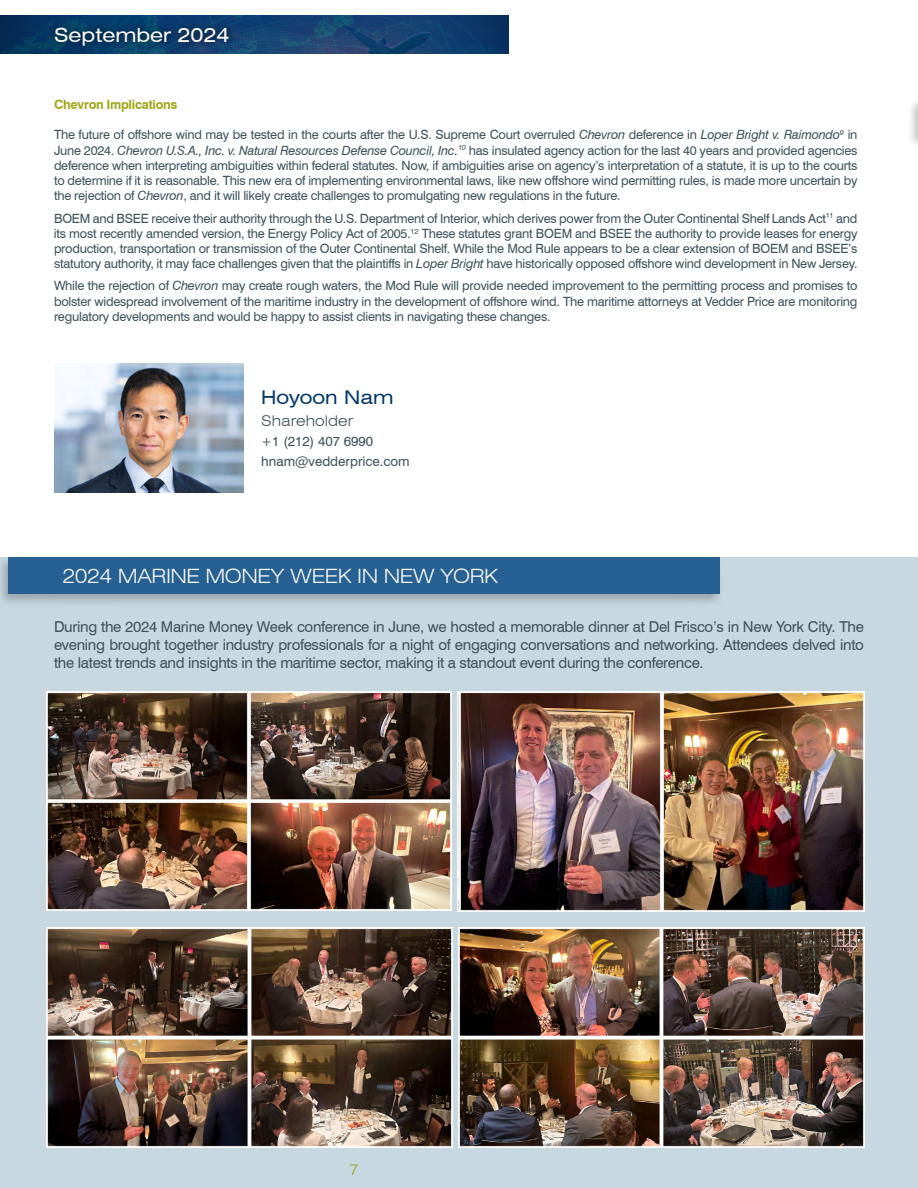
<style>
.page{position:relative;width:918px;height:1188px;background:#fff}
.page>*{position:absolute;margin:0;border:0;box-sizing:border-box;transform-origin:0 0}
.t1{font:300 expanded 19.8px "Swiss 721 BT";letter-spacing:-.025em;color:#fff}
.t2{font:expanded 19.5px "Swiss 721 BT";color:#fff}
.t3{font:expanded 18.9px "Swiss 721 BT";color:#003768}
.t4{font:15px/18px "Swiss 721 BT";letter-spacing:-.02em;color:#3e525c;text-align:justify}
.t5{font:300 expanded 15px "Swiss 721 BT";color:#9fa617}
.t6{font:300 expanded 14.85px "Swiss 721 BT";color:#3d515b}
.t7{font:13.35px/20.1px "Swiss 721 BT";color:#3d515b}
.t8{font:12.75px/15.3px "Swiss 721 BT";letter-spacing:-.02em;color:#3e525c;text-align:justify}
.t9{font:700 12.75px "Swiss 721 BT";letter-spacing:-.02em;color:#9fa617}
.s1{font-style:italic}
</style>
<div class="page">
<div style="left:0;top:558px;width:918px;height:630px;background:#c8d8e1"></div>
<div style="left:0;top:555px;width:724px;height:53px;background:#000;opacity:.24"></div>
<div style="left:9px;top:558px;width:711px;height:36px;background:#276092"></div>
<img style="left:54px;top:363px;width:190px;height:130px">
<hr style="left:917px;top:99px;width:1px;height:1089px;background:#c8d8e1">
<div style="left:906px;top:96px;width:12px;height:53px;background:#000;opacity:.24"></div>
<hr style="left:917px;top:99px;width:1px;height:36px;background:#276092">
<svg style="left:0;top:15px;width:509px;height:39px;background:#113e6c"></svg>
<div style="left:48px;top:20px;width:188px;height:32px;background:#000;opacity:.75"></div>
<img style="left:459px;top:927px;width:406px;height:221px">
<img style="left:46px;top:927px;width:406px;height:220px">
<img style="left:46px;top:691px;width:405px;height:220px">
<img style="left:459px;top:691px;width:406px;height:220px">
<h2 class="t2" style="left:54px;top:23px;width:177px">September 2024</h2>
<p class="t9" style="left:54px;top:96px;width:125px">Chevron Implications</p>
<p class="t8" style="left:54px;top:127px;width:805px">The future of offshore wind may be tested in the courts after the U.S. Supreme Court overruled <span class="s1">Chevron</span> deference in <span class="s1">Loper Bright v. Raimondo</span><sup>9</sup> in June 2024. <span class="s1">Chevron U.S.A., Inc. v. Natural Resources Defense Council, Inc.</span><sup>10</sup> has insulated agency action for the last 40 years and provided agencies deference when interpreting ambiguities within federal statutes. Now, if ambiguities arise on agency’s interpretation of a statute, it is up to the courts to determine if it is reasonable. This new era of implementing environmental laws, like new offshore wind permitting rules, is made more uncertain by the rejection of <span class="s1">Chevron</span>, and it will likely create challenges to promulgating new regulations in the future.</p>
<p class="t8" style="left:54px;top:210px;width:805px">BOEM and BSEE receive their authority through the U.S. Department of Interior, which derives power from the Outer Continental Shelf Lands Act<sup>11</sup> and its most recently amended version, the Energy Policy Act of 2005.<sup>12</sup> These statutes grant BOEM and BSEE the authority to provide leases for energy production, transportation or transmission of the Outer Continental Shelf. While the Mod Rule appears to be a clear extension of BOEM and BSEE’s statutory authority, it may face challenges given that the plaintiffs in <span class="s1">Loper Bright</span> have historically opposed offshore wind development in New Jersey.</p>
<p class="t8" style="left:54px;top:278px;width:805px">While the rejection of <span class="s1">Chevron</span> may create rough waters, the Mod Rule will provide needed improvement to the permitting process and promises to bolster widespread involvement of the maritime industry in the development of offshore wind. The maritime attorneys at Vedder Price are monitoring regulatory developments and would be happy to assist clients in navigating these changes.</p>
<h3 class="t3" style="left:261px;top:386px;width:134px">Hoyoon Nam</h3>
<p class="t6" style="left:261px;top:412px;width:94px">Shareholder</p>
<p class="t7" style="left:261px;top:431px;width:150px">+1 (212) 407 6990 hnam@vedderprice.com</p>
<h1 class="t1" style="left:63px;top:565px;width:437px">2024 MARINE MONEY WEEK IN NEW YORK</h1>
<p class="t4" style="left:54px;top:617px;width:812px">During the 2024 Marine Money Week conference in June, we hosted a memorable dinner at Del Frisco’s in New York City. The evening brought together industry professionals for a night of engaging conversations and networking. Attendees delved into the latest trends and insights in the maritime sector, making it a standout event during the conference.</p>
<p class="t5" style="left:349px;top:1161px;width:11px">7</p>
</div>
